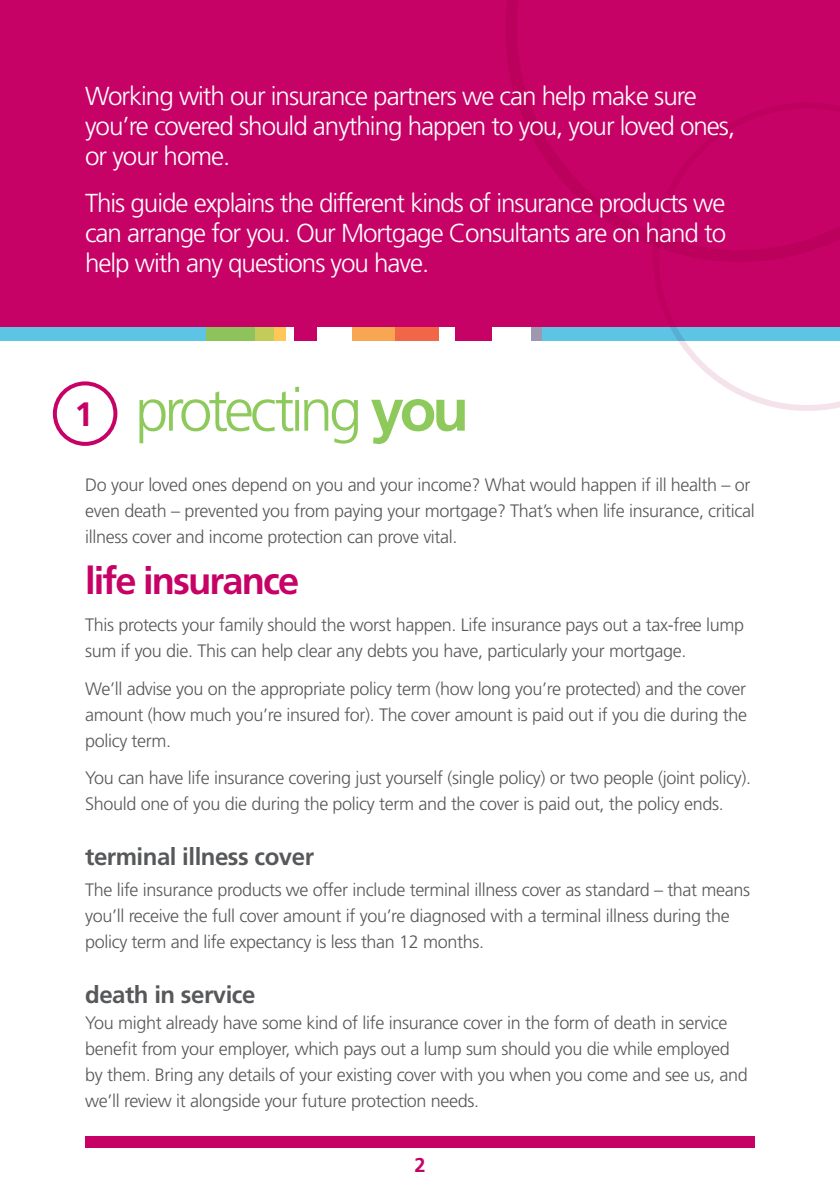
<style>
.page{position:relative;width:840px;height:1191px;background:#fff}
.page>*{position:absolute;margin:0;border:0;box-sizing:border-box;transform-origin:0 0}
.t1{font:300 60px "Frutiger LT Std";letter-spacing:-.07em;color:#8ec95c}
.t2{font:700 38px "Frutiger LT Std";letter-spacing:-.05em;color:#c70266}
.t3{font:700 33.8px "Frutiger LT Std";color:#c70266}
.t4{font:300 26px/30px "Frutiger LT Std";letter-spacing:-.04em;color:#fff}
.t5{font:700 24px "Frutiger LT Std";letter-spacing:-.02em;color:#57585a}
.t6{font:700 20px "Frutiger LT Std";color:#c70266}
.t7{font:300 18px/26px "Frutiger LT Std";letter-spacing:-.02em;color:#57585a}
.s1{font-weight:700}
</style>
<div class="page">
<div style="left:85px;top:1136px;width:669px;height:11px;background:#c70266"></div>
<div style="left:205px;top:327px;width:50px;height:14px;background:#8dc35a"></div>
<div style="left:255px;top:327px;width:19px;height:14px;background:#c3cc59"></div>
<div style="left:294px;top:327px;width:22px;height:14px;background:#c70266"></div>
<div style="left:352px;top:327px;width:43px;height:14px;background:#f9a653"></div>
<div style="left:394px;top:327px;width:44px;height:14px;background:#f26648"></div>
<div style="left:455px;top:327px;width:37px;height:14px;background:#c70266"></div>
<div style="left:530px;top:327px;width:15px;height:14px;background:#9d97af"></div>
<div style="left:542px;top:327px;width:297px;height:14px;background:#5dc4e6"></div>
<div style="left:0;top:327px;width:205px;height:14px;background:#5dc4e6"></div>
<div style="left:274px;top:327px;width:11px;height:14px;background:#fec757"></div>
<div style="left:0;top:0;width:839px;height:327px;background:#c70266"></div>
<svg style="left:506px;top:0;width:146px;height:245px"></svg>
<svg style="left:652px;top:227px;width:187px;height:184px"></svg>
<div style="left:53px;top:381px;width:64px;height:65px;border:4px solid #c70266;border-radius:50%"></div>
<h3 class="t4" style="left:85px;top:81px;width:651px">Working with our insurance partners we can help make sure you’re covered should anything happen to you, your loved ones, or your home.</h3>
<h3 class="t4" style="left:85px;top:188px;width:642px;text-align:justify">This guide explains the different kinds of insurance products we can arrange for you. Our Mortgage Consultants are on hand to help with any questions you have.</h3>
<h1 class="t1" style="left:135px;top:376px;width:335px">protecting <span class="s1">you</span></h1>
<p class="t7" style="left:85px;top:472px;width:670px">Do your loved ones depend on you and your income? What would happen if ill health – or even death – prevented you from paying your mortgage? That’s when life insurance, critical illness cover and income protection can prove vital.</p>
<h2 class="t2" style="left:85px;top:558px;width:215px">life insurance</h2>
<p class="t7" style="left:85px;top:612px;width:660px">This protects your family should the worst happen. Life insurance pays out a tax-free lump sum if you die. This can help clear any debts you have, particularly your mortgage.</p>
<p class="t7" style="left:85px;top:676px;width:663px;text-align:justify">We’ll advise you on the appropriate policy term (how long you’re protected) and the cover amount (how much you’re insured for). The cover amount is paid out if you die during the policy term.</p>
<p class="t7" style="left:85px;top:765px;width:667px">You can have life insurance covering just yourself (single policy) or two people (joint policy).<br>Should one of you die during the policy term and the cover is paid out, the policy ends.</p>
<h3 class="t5" style="left:85px;top:842px;width:230px">terminal illness cover</h3>
<p class="t7" style="left:85px;top:877px;width:666px">The life insurance products we offer include terminal illness cover as standard – that means you’ll receive the full cover amount if you’re diagnosed with a terminal illness during the policy term and life expectancy is less than 12 months.</p>
<h3 class="t5" style="left:85px;top:980px;width:172px">death in service</h3>
<p class="t7" style="left:85px;top:1009px;width:663px">You might already have some kind of life insurance cover in the form of death in service benefit from your employer, which pays out a lump sum should you die while employed by them. Bring any details of your existing cover with you when you come and see us, and we’ll review it alongside your future protection needs.</p>
<h3 class="t3" style="left:74px;top:395px;width:20px">1</h3>
<p class="t6" style="left:414px;top:1153px;width:13px">2</p>
</div>
